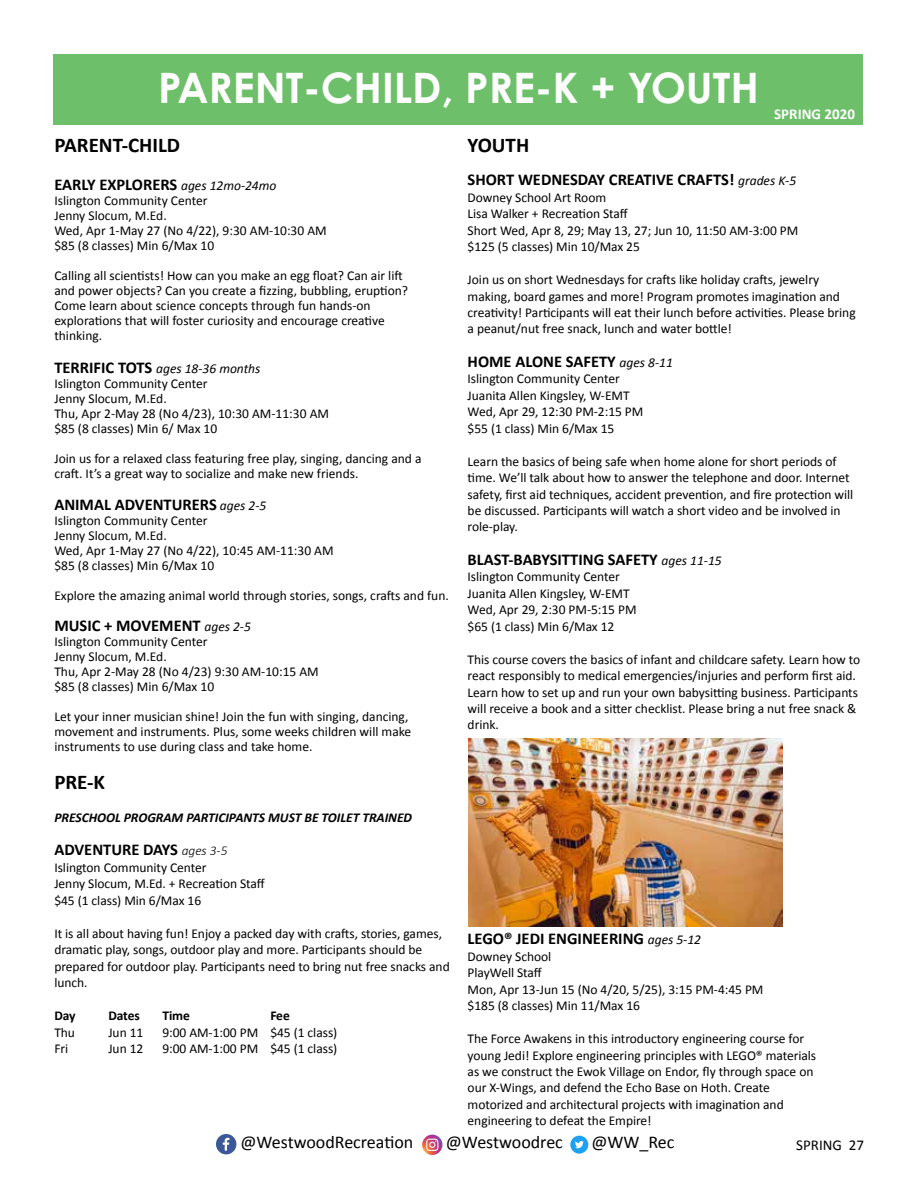
<style>
.page{position:relative;width:918px;height:1188px;background:#fff}
.page>*{position:absolute;margin:0;border:0;box-sizing:border-box;transform-origin:0 0}
.t1{font:700 42px "Century Gothic Pro";color:#fff}
.t2{font:700 21px "Calibri";color:#000}
.t3{font:18px "Calibri";color:#000}
.t4{font:700 16.5px "Calibri";color:#000}
.t5{font:700 15px "Calibri";color:#fff}
.t6{font:15px "Calibri";color:#000}
.t7{font:13.5px/16.5px "Calibri";letter-spacing:-.005em;color:#000}
.t8{font:italic 700 13.5px "Calibri";letter-spacing:-.005em;color:#000}
.t9{font:700 13.5px "Calibri";letter-spacing:-.005em;color:#000}
.s1{font-weight:400;font-style:italic;font-size:13.5px}
.s2{font-weight:700;font-size:16.5px}
.s3{font-style:italic}
.s4{font-weight:300;font-style:italic;font-size:13.5px}
</style>
<div class="page">
<svg style="left:422px;top:1135px;width:20px;height:20px"></svg>
<div style="left:216px;top:1134px;width:20px;height:20px;background:#3b5998;border-radius:50%"></div>
<svg style="left:223px;top:1138px;width:6px;height:13px"></svg>
<div style="left:570px;top:1136px;width:18px;height:18px;background:#1da1f2;border-radius:50%"></div>
<svg style="left:575px;top:1141px;width:9px;height:7px"></svg>
<div style="left:53px;top:54px;width:809px;height:70px;background:#6dc069"></div>
<img style="left:468px;top:739px;width:314px;height:187px">
<h1 class="t1" style="left:158px;top:61px;width:602px">PARENT-CHILD, PRE-K + YOUTH</h1>
<h2 class="t2" style="left:54px;top:130px;width:127px">PARENT-CHILD</h2>
<p class="t4" style="left:54px;top:173px;width:224px">EARLY EXPLORERS <span class="s1">ages 12mo-24mo</span></p>
<p class="t7" style="left:54px;top:193px;width:274px;line-height:15px">Islington Community Center<br>Jenny Slocum, M.Ed.<br>Wed, Apr 1-May 27 (No 4/22), 9:30 AM-10:30 AM $85 (8 classes) Min 6/Max 10</p>
<p class="t7" style="left:54px;top:268px;width:355px;line-height:15px">Calling all scientists! How can you make an egg float? Can air lift and power objects? Can you create a fizzing, bubbling, eruption?<br>Come learn about science concepts through fun hands-on explorations that will foster curiosity and encourage creative thinking.</p>
<p class="t7" style="left:54px;top:361px;width:276px;line-height:15px"><span class="s2">TERRIFIC TOTS</span> <span class="s3">ages 18-36 months<br></span>Islington Community Center<br>Jenny Slocum, M.Ed.<br>Thu, Apr 2-May 28 (No 4/23), 10:30 AM-11:30 AM $85 (8 classes) Min 6/ Max 10</p>
<p class="t7" style="left:54px;top:451px;width:369px;line-height:15px">Join us for a relaxed class featuring free play, singing, dancing and a craft. It’s a great way to socialize and make new friends.</p>
<p class="t4" style="left:54px;top:492px;width:213px">ANIMAL ADVENTURERS <span class="s1">ages 2-5</span></p>
<p class="t7" style="left:54px;top:512px;width:281px;line-height:15px">Islington Community Center<br>Jenny Slocum, M.Ed.<br>Wed, Apr 1-May 27 (No 4/22), 10:45 AM-11:30 AM $85 (8 classes) Min 6/Max 10</p>
<p class="t7" style="left:54px;top:587px;width:396px">Explore the amazing animal world through stories, songs, crafts and fun.</p>
<p class="t4" style="left:54px;top:614px;width:198px">MUSIC + MOVEMENT <span class="s1">ages 2-5</span></p>
<p class="t7" style="left:54px;top:634px;width:266px;line-height:15px">Islington Community Center<br>Jenny Slocum, M.Ed.<br>Thu, Apr 2-May 28 (No 4/23) 9:30 AM-10:15 AM $85 (8 classes) Min 6/Max 10</p>
<p class="t7" style="left:54px;top:709px;width:358px;line-height:15px">Let your inner musician shine! Join the fun with singing, dancing, movement and instruments. Plus, some weeks children will make instruments to use during class and take home.</p>
<h2 class="t2" style="left:54px;top:767px;width:52px">PRE-K</h2>
<p class="t8" style="left:54px;top:808px;width:359px">PRESCHOOL PROGRAM PARTICIPANTS MUST BE TOILET TRAINED</p>
<p class="t4" style="left:54px;top:838px;width:175px">ADVENTURE DAYS <span class="s4">ages 3-5</span></p>
<p class="t7" style="left:54px;top:859px;width:212px">Islington Community Center<br>Jenny Slocum, M.Ed. + Recreation Staff $45 (1 class) Min 6/Max 16</p>
<p class="t7" style="left:54px;top:925px;width:397px">It is all about having fun! Enjoy a packed day with crafts, stories, games, dramatic play, songs, outdoor play and more. Participants should be prepared for outdoor play. Participants need to bring nut free snacks and lunch.</p>
<p class="t9" style="left:54px;top:1006px;width:23px">Day</p>
<p class="t9" style="left:108px;top:1006px;width:33px">Dates</p>
<p class="t9" style="left:162px;top:1006px;width:29px">Time</p>
<p class="t9" style="left:270px;top:1006px;width:21px">Fee</p>
<p class="t7" style="left:54px;top:1024px;width:22px">Thu</p>
<p class="t7" style="left:108px;top:1024px;width:37px">Jun 11</p>
<p class="t7" style="left:162px;top:1024px;width:177px">9:00 AM-1:00 PM $45 (1 class)</p>
<p class="t7" style="left:54px;top:1040px;width:15px">Fri</p>
<p class="t7" style="left:108px;top:1040px;width:37px">Jun 12</p>
<p class="t7" style="left:162px;top:1040px;width:177px">9:00 AM-1:00 PM $45 (1 class)</p>
<p class="t5" style="left:774px;top:104px;width:82px">SPRING 2020</p>
<h2 class="t2" style="left:468px;top:130px;width:63px">YOUTH</h2>
<p class="t4" style="left:468px;top:168px;width:330px">SHORT WEDNESDAY CREATIVE CRAFTS! <span class="s1">grades K-5</span></p>
<p class="t7" style="left:468px;top:188px;width:332px">Downey School Art Room<br>Lisa Walker + Recreation Staff<br>Short Wed, Apr 8, 29; May 13, 27; Jun 10, 11:50 AM-3:00 PM $125 (5 classes) Min 10/Max 25</p>
<p class="t7" style="left:468px;top:271px;width:390px">Join us on short Wednesdays for crafts like holiday crafts, jewelry making, board games and more! Program promotes imagination and creativity! Participants will eat their lunch before activities. Please bring a peanut/nut free snack, lunch and water bottle!</p>
<p class="t4" style="left:468px;top:349px;width:207px">HOME ALONE SAFETY <span class="s1">ages 8-11</span></p>
<p class="t7" style="left:468px;top:370px;width:177px">Islington Community Center<br>Juanita Allen Kingsley, W-EMT<br>Wed, Apr 29, 12:30 PM-2:15 PM $55 (1 class) Min 6/Max 15</p>
<p class="t7" style="left:468px;top:452px;width:387px">Learn the basics of being safe when home alone for short periods of time. We’ll talk about how to answer the telephone and door. Internet safety, first aid techniques, accident prevention, and fire protection will be discussed. Participants will watch a short video and be involved in role-play.</p>
<p class="t4" style="left:468px;top:547px;width:256px">BLAST-BABYSITTING SAFETY <span class="s1">ages 11-15</span></p>
<p class="t7" style="left:468px;top:568px;width:170px">Islington Community Center<br>Juanita Allen Kingsley, W-EMT<br>Wed, Apr 29, 2:30 PM-5:15 PM $65 (1 class) Min 6/Max 12</p>
<p class="t7" style="left:468px;top:650px;width:394px">This course covers the basics of infant and childcare safety. Learn how to react responsibly to medical emergencies/injuries and perform first aid.<br>Learn how to set up and run your own babysitting business. Participants will receive a book and a sitter checklist. Please bring a nut free snack &amp; drink.</p>
<p class="t4" style="left:468px;top:927px;width:235px">LEGO® JEDI ENGINEERING <span class="s1">ages 5-12</span></p>
<p class="t7" style="left:468px;top:947px;width:297px">Downey School<br>PlayWell Staff<br>Mon, Apr 13-Jun 15 (No 4/20, 5/25), 3:15 PM-4:45 PM $185 (8 classes) Min 11/Max 16</p>
<p class="t7" style="left:468px;top:1030px;width:350px">The Force Awakens in this introductory engineering course for young Jedi! Explore engineering principles with LEGO® materials as we construct the Ewok Village on Endor, fly through space on our X-Wings, and defend the Echo Base on Hoth. Create motorized and architectural projects with imagination and engineering to defeat the Empire!</p>
<p class="t6" style="left:796px;top:1134px;width:69px">SPRING 27</p>
<h3 class="t3" style="left:240px;top:1129px;width:174px">@WestwoodRecreation</h3>
<h3 class="t3" style="left:446px;top:1129px;width:119px">@Westwoodrec</h3>
<h3 class="t3" style="left:591px;top:1129px;width:85px">@WW_Rec</h3>
</div>
